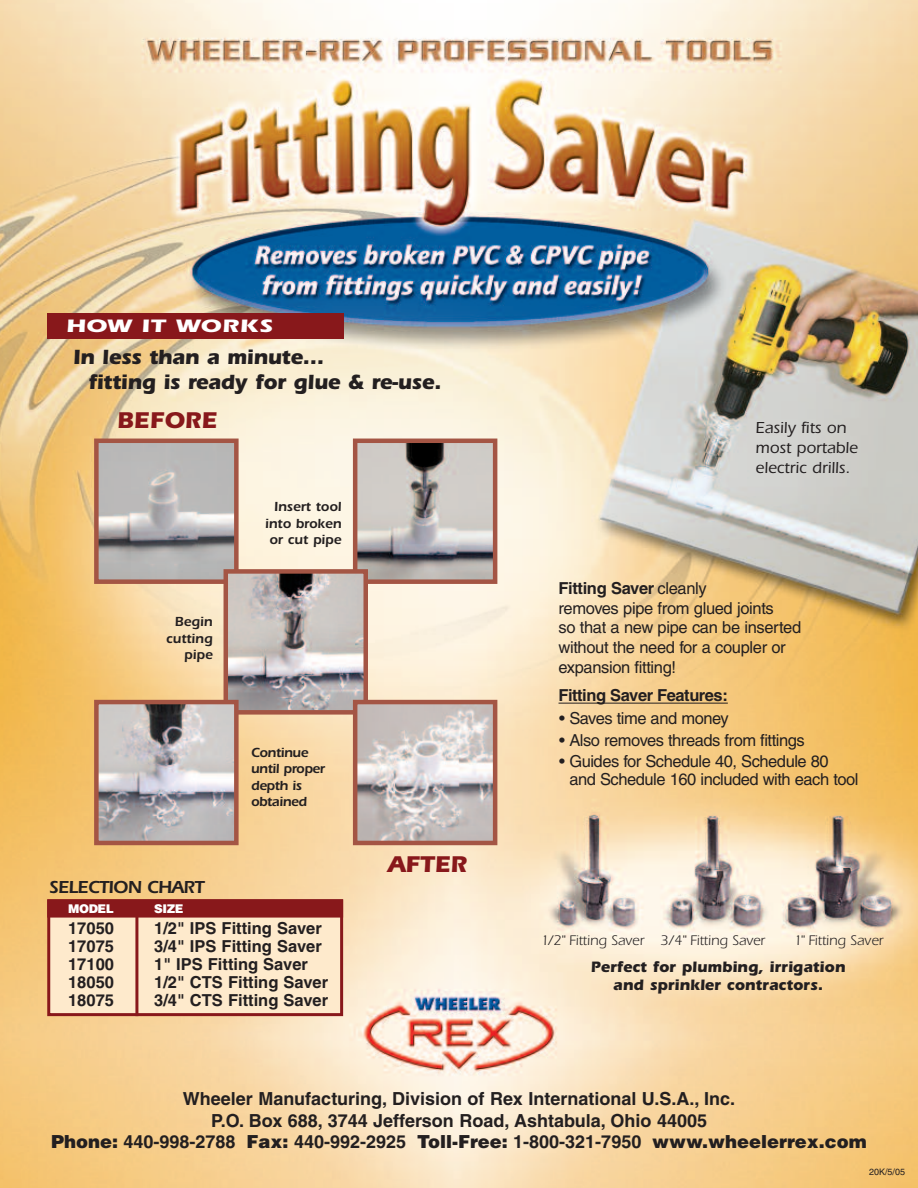
<style>
.page{position:relative;width:918px;height:1188px;background:#fff}
.page>*{position:absolute;margin:0;border:0;box-sizing:border-box;transform-origin:0 0}
.t1{font:700 23.55px "Itc Eras";color:#88181b}
.t2{font:700 21.3px/25.8px "Itc Eras";letter-spacing:-.015em;color:#231f20}
.t3{font:700 18.6px "Itc Eras";letter-spacing:.025em;color:#fff;scale:1.3 1}
.t4{font:700 18px/21.6px "Helvetica";color:#231f20;text-align:center}
.t5{font:600 18px "Itc Eras";letter-spacing:-.03em;color:#231f20}
.t6{font:16.5px/19.8px "Helvetica";letter-spacing:-.03em;color:#231f20}
.t7{font:700 16.5px "Helvetica";color:#231f20}
.t8{font:500 16.5px/19.8px "Itc Eras";color:#231f20}
.t9{font:700 16.5px "Helvetica";letter-spacing:-.03em;color:#231f20}
.t10{font:700 15.6px/17.9px "Itc Eras";color:#231f20;text-align:center}
.t11{font:14.4px "Itc Eras";color:#231f20}
.t12{font:600 13.65px/16.4px "Itc Eras";color:#231f20;text-align:right}
.t13{font:600 13.65px/16.4px "Itc Eras";letter-spacing:-.025em;color:#231f20}
.t14{font:900 12px "Helvetica";letter-spacing:-.035em;color:#fff}
.t15{font:9px "Helvetica";color:#231f20}
.s1{font-weight:700}
.s2{font-weight:900}
</style>
<div class="page">
<img style="left:0;top:0;width:918px;height:1188px">
<div style="left:47px;top:313px;width:297px;height:25px;background:#88181b"></div>
<img style="left:99px;top:444px;width:135px;height:135px">
<div style="left:94px;top:439px;width:145px;height:145px;border:4px solid #a45544"></div>
<img style="left:358px;top:444px;width:134px;height:135px">
<div style="left:353px;top:439px;width:144px;height:145px;border:4px solid #a45544"></div>
<img style="left:229px;top:574px;width:134px;height:136px">
<div style="left:224px;top:569px;width:144px;height:146px;border:4px solid #a45544"></div>
<img style="left:99px;top:705px;width:135px;height:135px">
<div style="left:94px;top:700px;width:145px;height:145px;border:4px solid #a45544"></div>
<img style="left:358px;top:705px;width:134px;height:135px">
<div style="left:353px;top:700px;width:144px;height:145px;border:4px solid #a45544"></div>
<div style="left:49px;top:901px;width:293px;height:114px;background:#feeacc"></div>
<div style="left:47px;top:899px;width:296px;height:117px;border:3px solid #88181b"></div>
<div style="left:49px;top:901px;width:293px;height:15px;background:#88181b"></div>
<div style="left:47px;top:899px;width:296px;height:19px;border:3px solid #88181b"></div>
<hr style="left:135px;top:911px;width:3px;height:105px;background:#88181b">
<hr style="left:559px;top:703px;width:71px;height:1px;background:#231f20">
<hr style="left:629px;top:703px;width:99px;height:1px;background:#231f20">
<p class="t3" style="left:66px;top:319px;width:161px">HOW IT WORKS</p>
<p class="t2" style="left:88px;top:346px;width:354px;text-indent:-15px">In less than a minute…<br>fitting is ready for glue &amp; re-use.</p>
<h1 class="t1" style="left:117px;top:412px;width:102px">BEFORE</h1>
<p class="t12" style="left:166px;top:615px;width:48px">Begin cutting pipe</p>
<p class="t12" style="left:265px;top:500px;width:78px">Insert tool into broken or cut pipe</p>
<p class="t13" style="left:251px;top:746px;width:76px">Continue until proper depth is obtained</p>
<p class="t5" style="left:49px;top:880px;width:157px">SELECTION CHART</p>
<p class="t14" style="left:68px;top:902px;width:47px">MODEL</p>
<p class="t14" style="left:154px;top:902px;width:31px">SIZE</p>
<p class="t7" style="left:68px;top:922px;width:47px">17050</p>
<p class="t7" style="left:154px;top:922px;width:169px">1/2" IPS Fitting Saver</p>
<p class="t7" style="left:68px;top:940px;width:47px">17075</p>
<p class="t7" style="left:154px;top:940px;width:169px">3/4" IPS Fitting Saver</p>
<p class="t7" style="left:68px;top:958px;width:47px">17100</p>
<p class="t7" style="left:154px;top:958px;width:155px">1" IPS Fitting Saver</p>
<p class="t7" style="left:68px;top:976px;width:47px">18050</p>
<p class="t7" style="left:154px;top:976px;width:176px">1/2" CTS Fitting Saver</p>
<p class="t7" style="left:68px;top:994px;width:47px">18075</p>
<p class="t7" style="left:154px;top:994px;width:176px">3/4" CTS Fitting Saver</p>
<h1 class="t1" style="left:387px;top:856px;width:81px">AFTER</h1>
<p class="t8" style="left:756px;top:419px;width:104px">Easily fits on most portable electric drills.</p>
<p class="t6" style="left:559px;top:580px;width:244px"><span class="s1">Fitting Saver</span> cleanly<br>removes pipe from glued joints<br>so that a new pipe can be inserted without the need for a coupler or expansion fitting!</p>
<p class="t9" style="left:559px;top:690px;width:171px">Fitting Saver Features:</p>
<p class="t6" style="left:559px;top:710px;width:171px">• Saves time and money</p>
<p class="t6" style="left:559px;top:732px;width:247px">• Also removes threads from fittings</p>
<p class="t6" style="left:569px;top:754px;width:291px;line-height:17.2px;text-indent:-10px">• Guides for Schedule 40, Schedule 80 and Schedule 160 included with each tool</p>
<p class="t11" style="left:541px;top:935px;width:226px">1/2" Fitting Saver 3/4" Fitting Saver</p>
<p class="t11" style="left:794px;top:935px;width:91px">1" Fitting Saver</p>
<p class="t10" style="left:591px;top:960px;width:256px">Perfect for plumbing, irrigation and sprinkler contractors.</p>
<p class="t4" style="left:51px;top:1090px;width:817px">Wheeler Manufacturing, Division of Rex International U.S.A., Inc.<br>P.O. Box 688, 3744 Jefferson Road, Ashtabula, Ohio 44005<br><span class="s2">Phone:</span> 440-998-2788 <span class="s2">Fax:</span> 440-992-2925 <span class="s2">Toll-Free:</span> 1-800-321-7950 <span class="s2">www.wheelerrex.com</span></p>
<p class="t15" style="left:869px;top:1168px;width:38px">20K/5/05</p>
</div>
